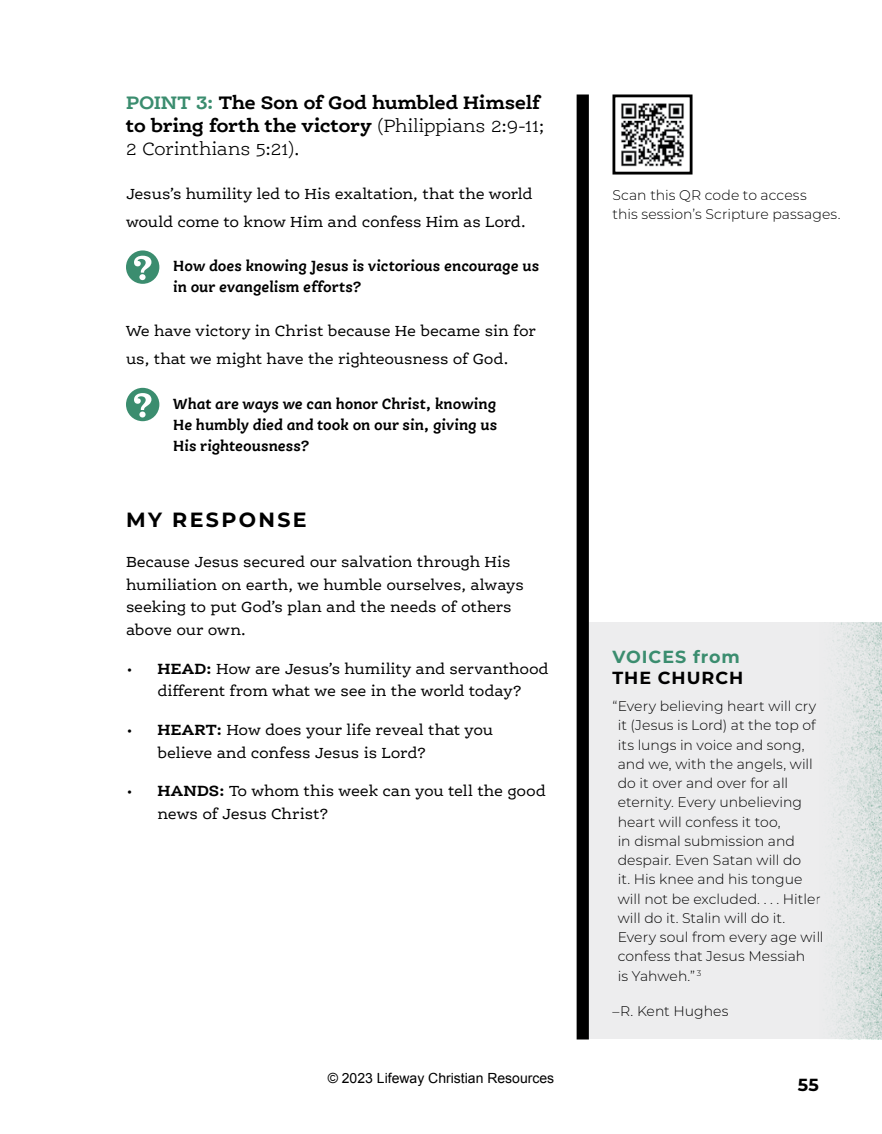
<style>
.page{position:relative;width:882px;height:1134px;background:#fff}
.page>*{position:absolute;margin:0;border:0;box-sizing:border-box;transform-origin:0 0}
.t1{font:700 20.65px "Montserrat";letter-spacing:.115em;color:#000}
.t2{font:700 19.25px/22.8px "Ernestine Pro";letter-spacing:-.015em;color:#000}
.t3{font:700 17.5px "Montserrat";letter-spacing:.055em;color:#000}
.t4{font:700 17.5px "Montserrat";letter-spacing:.05em;color:#3b8d6f}
.t5{font:15.75px/22.8px "Ernestine Pro";letter-spacing:-.01em;color:#000}
.t6{font:italic 700 15.75px/21px "Ernestine Pro";letter-spacing:-.005em;color:#000}
.t7{font:300 14px/19.2px "Montserrat";letter-spacing:.005em;color:#000}
.t8{font:14px "Arial";color:#000}
.s1{color:#3b8d6f}
.s2{font-weight:300}
.s3{font-weight:700}
</style>
<div class="page">
<div style="left:577px;top:94px;width:12px;height:946px;background:#000"></div>
<img style="left:621px;top:103px;width:63px;height:64px">
<div style="left:613px;top:95px;width:80px;height:80px;border:3px solid #000"></div>
<svg style="left:126px;top:250px;width:33px;height:34px"></svg>
<svg style="left:126px;top:388px;width:33px;height:33px"></svg>
<div style="left:589px;top:622px;width:293px;height:417px;background:#ededee"></div>
<img style="left:826px;top:622px;width:56px;height:417px">
<p class="t2" style="left:126px;top:91px;width:420px"><span class="s1">POINT 3:</span> The Son of God humbled Himself to bring forth the victory <span class="s2">(Philippians 2:9-11;<br>2 Corinthians 5:21).</span></p>
<p class="t5" style="left:126px;top:179px;width:408px;line-height:28px">Jesus’s humility led to His exaltation, that the world would come to know Him and confess Him as Lord.</p>
<p class="t6" style="left:173px;top:255px;width:368px">How does knowing Jesus is victorious encourage us in our evangelism efforts?</p>
<p class="t5" style="left:126px;top:316px;width:411px;line-height:28px">We have victory in Christ because He became sin for us, that we might have the righteousness of God.</p>
<p class="t6" style="left:173px;top:392px;width:326px;text-align:justify">What are ways we can honor Christ, knowing He humbly died and took on our sin, giving us His righteousness?</p>
<h1 class="t1" style="left:126px;top:504px;width:182px">MY RESPONSE</h1>
<p class="t5" style="left:126px;top:550px;width:400px">Because Jesus secured our salvation through His humiliation on earth, we humble ourselves, always seeking to put God’s plan and the needs of others above our own.</p>
<p class="t5" style="left:126px;top:657px;width:424px;text-align:center">• <span class="s3">HEAD:</span> How are Jesus’s humility and servanthood different from what we see in the world today?</p>
<p class="t5" style="left:157px;top:718px;width:337px;text-indent:-31px">• <span class="s3">HEART:</span> How does your life reveal that you believe and confess Jesus is Lord?</p>
<p class="t5" style="left:157px;top:779px;width:390px;text-indent:-31px">• <span class="s3">HANDS:</span> To whom this week can you tell the good news of Jesus Christ?</p>
<p class="t8" style="left:328px;top:1069px;width:228px">© 2023 Lifeway Christian Resources</p>
<p class="t7" style="left:612px;top:185px;width:230px">Scan this QR code to access<br>this session’s Scripture passages.</p>
<p class="t4" style="left:612px;top:644px;width:129px">VOICES from</p>
<p class="t3" style="left:612px;top:665px;width:132px">THE CHURCH</p>
<p class="t7" style="left:618px;top:696px;width:207px;text-indent:-5px">“Every believing heart will cry it (Jesus is Lord) at the top of its lungs in voice and song, and we, with the angels, will do it over and over for all eternity. Every unbelieving heart will confess it too,<br>in dismal submission and despair. Even Satan will do<br>it. His knee and his tongue will not be excluded. . . . Hitler will do it. Stalin will do it.<br>Every soul from every age will confess that Jesus Messiah<br>is Yahweh.” <sup>3</sup></p>
<p class="t7" style="left:613px;top:1001px;width:117px">–R. Kent Hughes</p>
<p class="t3" style="left:798px;top:1072px;width:23px">55</p>
</div>
